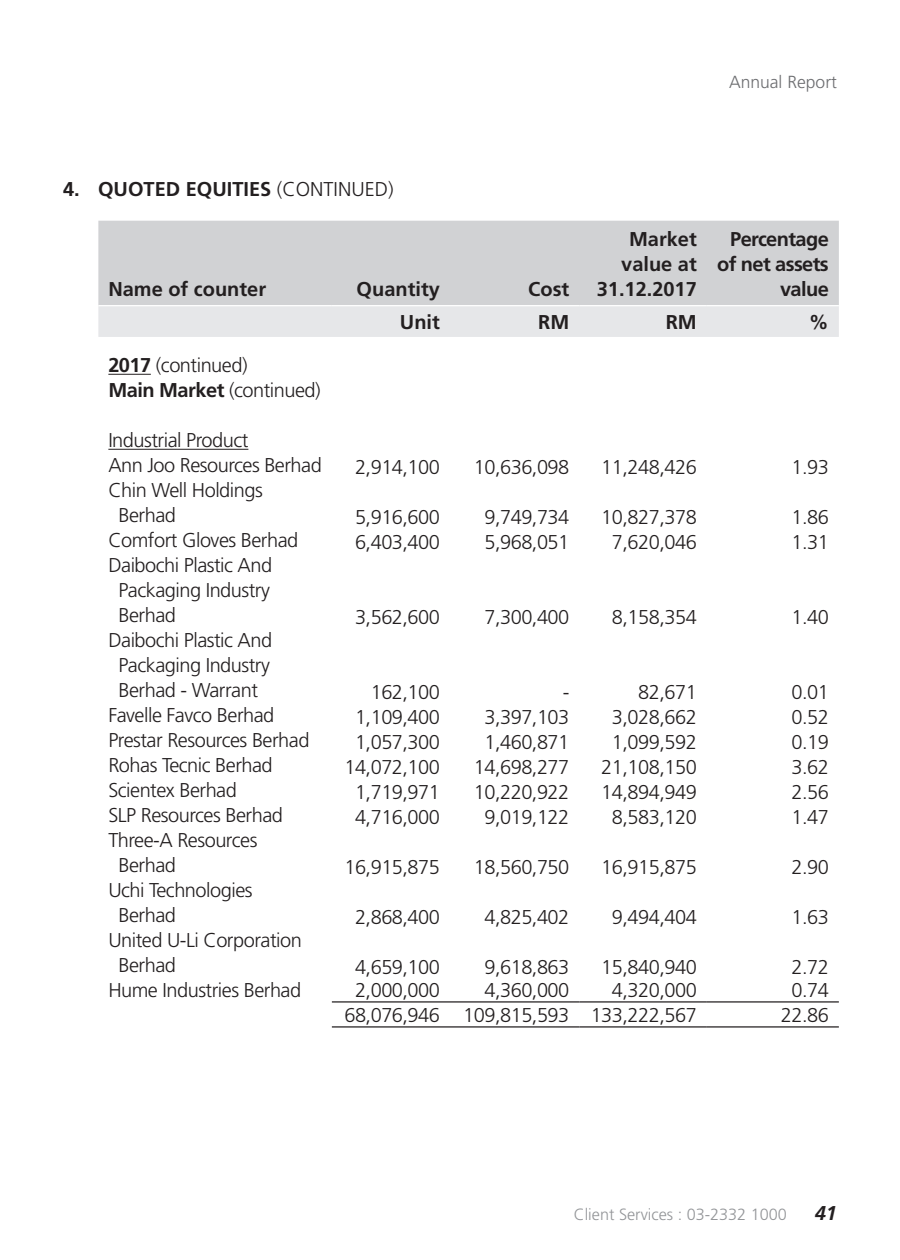
<style>
.page{position:relative;width:900px;height:1260px;background:#fff}
.page>*{position:absolute;margin:0;border:0;box-sizing:border-box;transform-origin:0 0}
.t1{font:300 20px/25px "Frutiger";letter-spacing:-.025em;color:#231f20}
.t2{font:700 20px/25px "Frutiger";color:#231f20;text-align:right}
.t3{font:700 20px/25px "Frutiger";letter-spacing:-.03em;color:#231f20;text-align:right}
.t4{font:italic 700 20px "Frutiger";color:#231f20}
.t5{font:300 17.5px "Frutiger";color:#6c6d70}
.t6{font:300 16.25px "Frutiger";color:#939598}
.s1{font-weight:300}
.s2{font-weight:700}
</style>
<div class="page">
<div style="left:98px;top:221px;width:741px;height:84px;background:#d1d2d4"></div>
<div style="left:98px;top:306px;width:741px;height:31px;background:#e6e7e9"></div>
<hr style="left:332px;top:1026px;width:118px;height:2px;background:#231f20">
<hr style="left:450px;top:1026px;width:129px;height:2px;background:#231f20">
<hr style="left:579px;top:1026px;width:128px;height:2px;background:#231f20">
<hr style="left:707px;top:1026px;width:132px;height:2px;background:#231f20">
<hr style="left:332px;top:1001px;width:118px;height:2px;background:#231f20">
<hr style="left:450px;top:1001px;width:129px;height:2px;background:#231f20">
<hr style="left:579px;top:1001px;width:128px;height:2px;background:#231f20">
<hr style="left:707px;top:1001px;width:132px;height:2px;background:#231f20">
<hr style="left:108px;top:374px;width:43px;height:1px;background:#231f20">
<hr style="left:108px;top:449px;width:140px;height:1px;background:#231f20">
<p class="t5" style="left:729px;top:72px;width:109px">Annual Report</p>
<p class="t2" style="left:63px;top:176px;width:332px">4. QUOTED EQUITIES <span class="s1">(CONTINUED)</span></p>
<p class="t2" style="left:108px;top:276px;width:159px">Name of counter</p>
<p class="t2" style="left:357px;top:276px;width:85px">Quantity</p>
<p class="t2" style="left:528px;top:276px;width:43px">Cost</p>
<p class="t2" style="left:597px;top:226px;width:102px">Market value at<br>31.12.2017</p>
<p class="t3" style="left:717px;top:226px;width:113px">Percentage of net assets value</p>
<p class="t1" style="left:108px;top:353px;width:214px"><span class="s2">2017</span> (continued)<br><span class="s2">Main Market</span> (continued)</p>
<p class="t1" style="left:108px;top:428px;width:215px">Industrial Product<br>Ann Joo Resources Berhad</p>
<p class="t1" style="left:118px;top:478px;width:146px;text-indent:-10px">Chin Well Holdings<br>Berhad</p>
<p class="t2" style="left:400px;top:309px;width:41px">Unit</p>
<p class="t2" style="left:538px;top:309px;width:33px">RM</p>
<p class="t2" style="left:666px;top:309px;width:33px">RM</p>
<p class="t2" style="left:809px;top:309px;width:21px">%</p>
<p class="t1" style="left:355px;top:455px;width:86px">2,914,100</p>
<p class="t1" style="left:474px;top:455px;width:97px">10,636,098</p>
<p class="t1" style="left:601px;top:455px;width:97px">11,248,426</p>
<p class="t1" style="left:791px;top:455px;width:39px">1.93</p>
<p class="t1" style="left:355px;top:505px;width:86px">5,916,600</p>
<p class="t1" style="left:484px;top:505px;width:86px">9,749,734</p>
<p class="t1" style="left:601px;top:505px;width:97px">10,827,378</p>
<p class="t1" style="left:791px;top:505px;width:39px">1.86</p>
<p class="t1" style="left:108px;top:528px;width:192px">Comfort Gloves Berhad</p>
<p class="t1" style="left:355px;top:530px;width:86px">6,403,400</p>
<p class="t1" style="left:484px;top:530px;width:86px">5,968,051</p>
<p class="t1" style="left:612px;top:530px;width:86px">7,620,046</p>
<p class="t1" style="left:791px;top:530px;width:39px">1.31</p>
<p class="t1" style="left:118px;top:553px;width:155px;text-align:justify;text-indent:-10px">Daibochi Plastic And Packaging Industry Berhad</p>
<p class="t1" style="left:355px;top:605px;width:86px">3,562,600</p>
<p class="t1" style="left:484px;top:605px;width:86px">7,300,400</p>
<p class="t1" style="left:612px;top:605px;width:86px">8,158,354</p>
<p class="t1" style="left:791px;top:605px;width:39px">1.40</p>
<p class="t1" style="left:108px;top:628px;width:165px;text-align:center">Daibochi Plastic And<br>Packaging Industry<br>Berhad - Warrant</p>
<p class="t1" style="left:371px;top:680px;width:71px">162,100</p>
<p class="t1" style="left:563px;top:680px;width:8px">-</p>
<p class="t1" style="left:638px;top:680px;width:60px">82,671</p>
<p class="t1" style="left:791px;top:680px;width:39px">0.01</p>
<p class="t1" style="left:108px;top:703px;width:168px">Favelle Favco Berhad</p>
<p class="t1" style="left:355px;top:705px;width:86px">1,109,400</p>
<p class="t1" style="left:484px;top:705px;width:86px">3,397,103</p>
<p class="t1" style="left:612px;top:705px;width:86px">3,028,662</p>
<p class="t1" style="left:791px;top:705px;width:39px">0.52</p>
<p class="t1" style="left:108px;top:728px;width:203px">Prestar Resources Berhad</p>
<p class="t1" style="left:355px;top:730px;width:86px">1,057,300</p>
<p class="t1" style="left:484px;top:730px;width:86px">1,460,871</p>
<p class="t1" style="left:612px;top:730px;width:86px">1,099,592</p>
<p class="t1" style="left:791px;top:730px;width:39px">0.19</p>
<p class="t1" style="left:108px;top:753px;width:166px">Rohas Tecnic Berhad</p>
<p class="t1" style="left:344px;top:755px;width:97px">14,072,100</p>
<p class="t1" style="left:474px;top:755px;width:97px">14,698,277</p>
<p class="t1" style="left:601px;top:755px;width:97px">21,108,150</p>
<p class="t1" style="left:791px;top:755px;width:39px">3.62</p>
<p class="t1" style="left:108px;top:778px;width:130px">Scientex Berhad</p>
<p class="t1" style="left:355px;top:780px;width:86px">1,719,971</p>
<p class="t1" style="left:474px;top:780px;width:97px">10,220,922</p>
<p class="t1" style="left:601px;top:780px;width:97px">14,894,949</p>
<p class="t1" style="left:791px;top:780px;width:39px">2.56</p>
<p class="t1" style="left:108px;top:803px;width:176px">SLP Resources Berhad</p>
<p class="t1" style="left:355px;top:805px;width:86px">4,716,000</p>
<p class="t1" style="left:484px;top:805px;width:86px">9,019,122</p>
<p class="t1" style="left:612px;top:805px;width:86px">8,583,120</p>
<p class="t1" style="left:791px;top:805px;width:39px">1.47</p>
<p class="t1" style="left:118px;top:828px;width:140px;text-indent:-10px">Three-A Resources<br>Berhad</p>
<p class="t1" style="left:344px;top:855px;width:97px">16,915,875</p>
<p class="t1" style="left:474px;top:855px;width:97px">18,560,750</p>
<p class="t1" style="left:601px;top:855px;width:97px">16,915,875</p>
<p class="t1" style="left:791px;top:855px;width:39px">2.90</p>
<p class="t1" style="left:118px;top:878px;width:136px;text-indent:-10px">Uchi Technologies<br>Berhad</p>
<p class="t1" style="left:118px;top:928px;width:185px;text-indent:-10px">United U-Li Corporation<br>Berhad</p>
<p class="t1" style="left:355px;top:905px;width:86px">2,868,400</p>
<p class="t1" style="left:484px;top:905px;width:86px">4,825,402</p>
<p class="t1" style="left:612px;top:905px;width:86px">9,494,404</p>
<p class="t1" style="left:791px;top:905px;width:39px">1.63</p>
<p class="t1" style="left:355px;top:955px;width:86px">4,659,100</p>
<p class="t1" style="left:484px;top:955px;width:86px">9,618,863</p>
<p class="t1" style="left:601px;top:955px;width:97px">15,840,940</p>
<p class="t1" style="left:791px;top:955px;width:39px">2.72</p>
<p class="t1" style="left:108px;top:978px;width:194px">Hume Industries Berhad</p>
<p class="t1" style="left:355px;top:978px;width:86px">2,000,000</p>
<p class="t1" style="left:484px;top:978px;width:86px">4,360,000</p>
<p class="t1" style="left:612px;top:978px;width:86px">4,320,000</p>
<p class="t1" style="left:791px;top:978px;width:39px">0.74</p>
<p class="t1" style="left:344px;top:1003px;width:354px">68,076,946 109,815,593 133,222,567</p>
<p class="t1" style="left:781px;top:1003px;width:50px">22.86</p>
<p class="t6" style="left:574px;top:1205px;width:215px">Client Services : 03-2332 1000</p>
<p class="t4" style="left:815px;top:1202px;width:24px">41</p>
</div>
